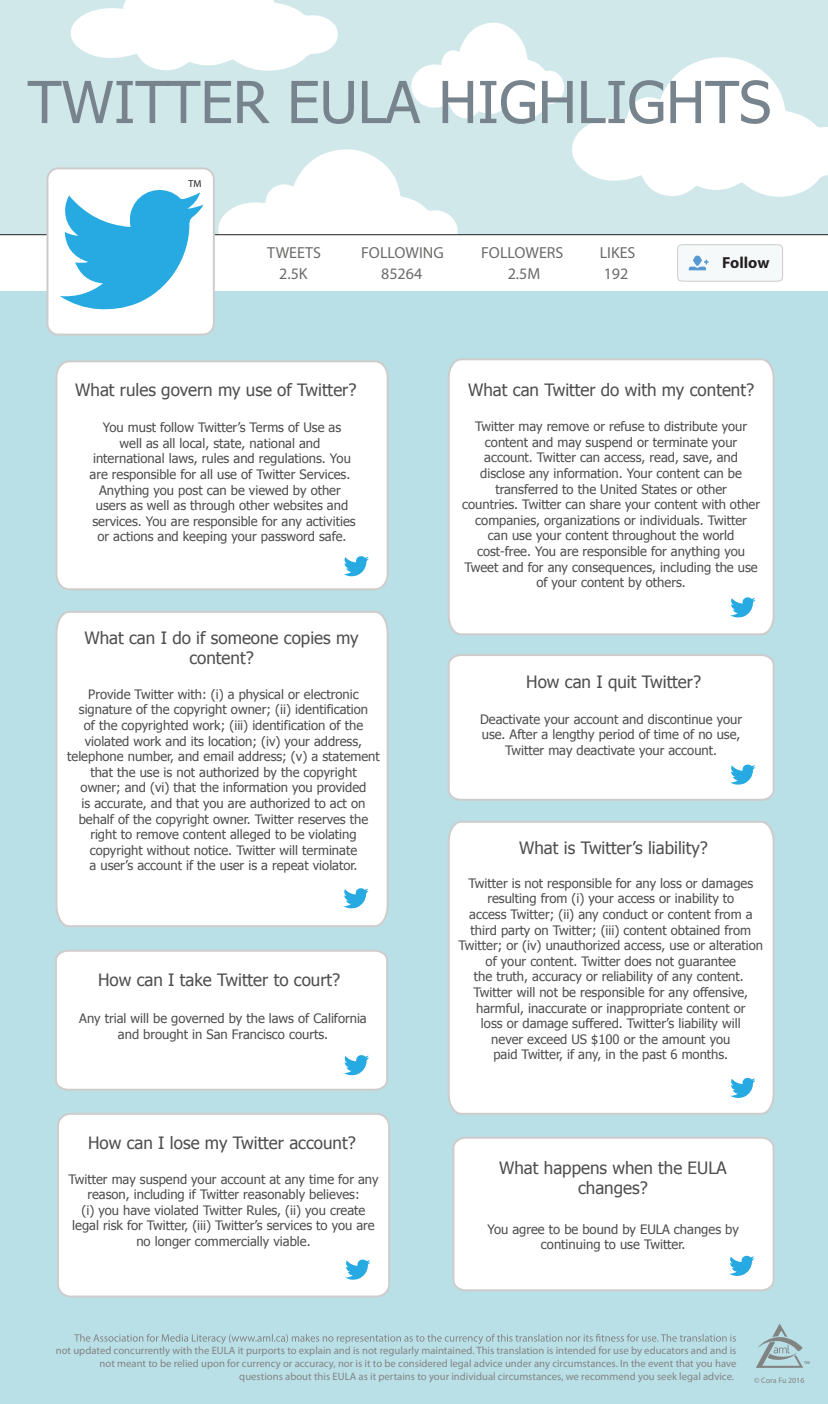
<style>
.page{position:relative;width:828px;height:1404px;background:#fff}
.page>*{position:absolute;margin:0;border:0;box-sizing:border-box;transform-origin:0 0}
.t1{font:58px "Tahoma";color:#77838d}
.t2{font:17px/20.4px "Tahoma";color:#4f4e4f;text-align:center}
.t3{font:16px "Myriad Pro";color:#6b6b6a}
.t4{font:700 16px "Myriad Pro";color:#231f20}
.t5{font:13px/15.6px "Tahoma";color:#4f4e4f;text-align:center}
.t6{font:10.7px/12.8px "Myriad Pro";color:#828383;text-align:right}
.t7{font:10px "Myriad Pro";color:#231f20}
.t8{font:10px "Myriad Pro";color:#828383}
.t9{font:8px "Myriad Pro";color:#828383}
</style>
<div class="page">
<div style="left:0;top:0;width:828px;height:235px;background:#d1e8ea"></div>
<div style="left:0;top:292px;width:828px;height:1112px;background:#bae0e7"></div>
<hr style="left:0;top:234px;width:828px;height:1px;background:#231f20">
<div style="left:47px;top:168px;width:167px;height:167px;background:#fff;border-radius:11px"></div>
<div style="left:46px;top:167px;width:169px;height:169px;border:2px solid #cdccca;border-radius:11px"></div>
<div style="left:55px;top:360px;width:334px;height:230px;background:#fff"></div>
<div style="left:448px;top:654px;width:327px;height:147px;background:#fff"></div>
<div style="left:55px;top:611px;width:334px;height:316px;background:#fff"></div>
<div style="left:448px;top:358px;width:327px;height:277px;background:#fff"></div>
<div style="left:448px;top:821px;width:327px;height:294px;background:#fff"></div>
<div style="left:452px;top:1137px;width:323px;height:154px;background:#fff"></div>
<svg style="left:55px;top:950px;width:333px;height:141px"></svg>
<div style="left:58px;top:1114px;width:331px;height:183px;background:#fff;border-radius:12px"></div>
<div style="left:57px;top:1113px;width:333px;height:185px;border:2px solid #cdccca;border-radius:12px"></div>
<svg style="left:345px;top:1259px;width:25px;height:21px"></svg>
<div style="left:56px;top:951px;width:331px;height:139px;background:#fff"></div>
<svg style="left:344px;top:555px;width:25px;height:21px"></svg>
<svg style="left:343px;top:888px;width:26px;height:20px"></svg>
<svg style="left:729px;top:1255px;width:25px;height:21px"></svg>
<svg style="left:730px;top:1077px;width:25px;height:21px"></svg>
<svg style="left:730px;top:597px;width:25px;height:21px"></svg>
<svg style="left:730px;top:764px;width:25px;height:21px"></svg>
<svg style="left:60px;top:0;width:768px;height:310px"></svg>
<svg style="left:74px;top:1334px;width:662px;height:10px"></svg>
<svg style="left:756px;top:1324px;width:47px;height:44px"></svg>
<h1 class="t1" style="left:28px;top:63px;width:745px">TWITTER EULA HIGHLIGHTS</h1>
<p class="t7" style="left:189px;top:177px;width:15px">TM</p>
<p class="t3" style="left:267px;top:243px;width:55px">TWEETS</p>
<p class="t3" style="left:361px;top:243px;width:84px">FOLLOWING</p>
<p class="t3" style="left:481px;top:243px;width:84px">FOLLOWERS</p>
<p class="t3" style="left:600px;top:243px;width:37px">LIKES</p>
<p class="t3" style="left:279px;top:264px;width:30px">2.5K</p>
<p class="t3" style="left:381px;top:264px;width:43px">85264</p>
<p class="t3" style="left:508px;top:264px;width:34px">2.5M</p>
<p class="t3" style="left:604px;top:264px;width:26px">192</p>
<p class="t4" style="left:722px;top:253px;width:49px">Follow</p>
<h2 class="t2" style="left:75px;top:379px;width:283px">What rules govern my use of Twitter?</h2>
<h2 class="t2" style="left:468px;top:379px;width:288px">What can Twitter do with my content?</h2>
<p class="t5" style="left:462px;top:418px;width:300px">Twitter may remove or refuse to distribute your content and may suspend or terminate your account. Twitter can access, read, save, and disclose any information. Your content can be transferred to the United States or other<br>countries. Twitter can share your content with other companies, organizations or individuals. Twitter<br>can use your content throughout the world cost-free. You are responsible for anything you Tweet and for any consequences, including the use of your content by others.</p>
<p class="t5" style="left:90px;top:419px;width:268px">You must follow Twitter’s Terms of Use as<br>well as all local, state, national and international laws, rules and regulations. You are responsible for all use of Twitter Services.<br>Anything you post can be viewed by other users as well as through other websites and services. You are responsible for any activities or actions and keeping your password safe.</p>
<h2 class="t2" style="left:84px;top:627px;width:276px">What can I do if someone copies my content?</h2>
<p class="t5" style="left:67px;top:686px;width:314px">Provide Twitter with: (i) a physical or electronic signature of the copyright owner; (ii) identification<br>of the copyrighted work; (iii) identification of the violated work and its location; (iv) your address, telephone number, and email address; (v) a statement that the use is not authorized by the copyright<br>owner; and (vi) that the information you provided<br>is accurate, and that you are authorized to act on behalf of the copyright owner. Twitter reserves the right to remove content alleged to be violating copyright without notice. Twitter will terminate<br>a user’s account if the user is a repeat violator.</p>
<h2 class="t2" style="left:98px;top:969px;width:244px">How can I take Twitter to court?</h2>
<p class="t5" style="left:79px;top:1010px;width:289px">Any trial will be governed by the laws of California and brought in San Francisco courts.</p>
<h2 class="t2" style="left:88px;top:1132px;width:269px">How can I lose my Twitter account?</h2>
<p class="t5" style="left:68px;top:1170px;width:312px">Twitter may suspend your account at any time for any reason, including if Twitter reasonably believes:<br>(i) you have violated Twitter Rules, (ii) you create legal risk for Twitter, (iii) Twitter’s services to you are no longer commercially viable.</p>
<h2 class="t2" style="left:526px;top:671px;width:176px">How can I quit Twitter?</h2>
<p class="t5" style="left:480px;top:711px;width:263px">Deactivate your account and discontinue your use. After a lengthy period of time of no use,<br>Twitter may deactivate your account.</p>
<h2 class="t2" style="left:519px;top:837px;width:190px">What is Twitter’s liability?</h2>
<p class="t5" style="left:459px;top:875px;width:306px">Twitter is not responsible for any loss or damages resulting from (i) your access or inability to<br>access Twitter; (ii) any conduct or content from a third party on Twitter; (iii) content obtained from Twitter; or (iv) unauthorized access, use or alteration of your content. Twitter does not guarantee<br>the truth, accuracy or reliability of any content.<br>Twitter will not be responsible for any offensive, harmful, inaccurate or inappropriate content or<br>loss or damage suffered. Twitter’s liability will<br>never exceed US $100 or the amount you<br>paid Twitter, if any, in the past 6 months.</p>
<h2 class="t2" style="left:499px;top:1157px;width:229px">What happens when the EULA changes?</h2>
<p class="t5" style="left:487px;top:1221px;width:253px">You agree to be bound by EULA changes by continuing to use Twitter.</p>
<p class="t6" style="left:56px;top:1344px;width:682px">not updated concurrently with the EULA it purports to explain and is not regularly maintained. This translation is intended for use by educators and and is not meant to be relied upon for currency or accuracy, nor is it to be considered legal advice under any circumstances. In the event that you have questions about this EULA as it pertains to your individual circumstances, we recommend you seek legal advice.</p>
<p class="t8" style="left:804px;top:1358px;width:8px">™</p>
<p class="t9" style="left:754px;top:1375px;width:52px">© Cora Fu 2016</p>
</div>
